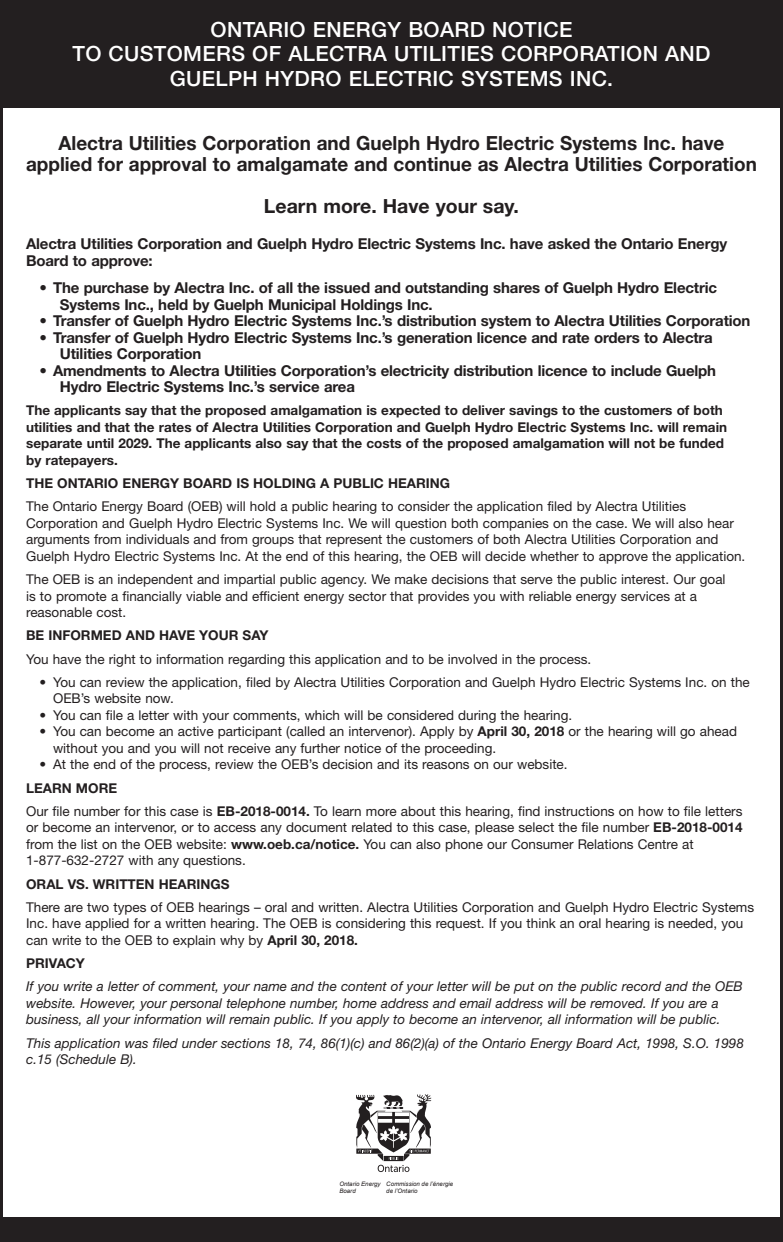
<style>
.page{position:relative;width:783px;height:1242px;background:#fff}
.page>*{position:absolute;margin:0;border:0;box-sizing:border-box;transform-origin:0 0}
.t1{font:500 21px/24px "Helvetica Neue LT Std";letter-spacing:.015em;color:#fff;text-align:center}
.t2{font:700 19.5px/21px "Helvetica Neue LT Std";color:#231f20;text-align:center}
.t3{font:700 15px/16.5px "Helvetica Neue LT Std";letter-spacing:-.01em;color:#231f20}
.t4{font:13.5px/16.5px "Helvetica Neue LT Std";color:#231f20}
.t5{font:italic 13.5px/16.5px "Helvetica Neue LT Std";color:#231f20}
.t6{font:700 13.5px/16.5px "Helvetica Neue LT Std";color:#231f20}
.t7{font:italic 6.15px/7.4px "Arial";color:#231f20}
.s1{font-weight:700}
</style>
<div class="page">
<div style="left:3px;top:0;width:779px;height:108px;background:#231f20"></div>
<div style="left:3px;top:1217px;width:777px;height:22px;background:#231f20"></div>
<svg style="left:356px;top:1094px;width:76px;height:79px"></svg>
<h1 class="t1" style="left:72px;top:18px;width:640px">ONTARIO ENERGY BOARD NOTICE<br>TO CUSTOMERS OF ALECTRA UTILITIES CORPORATION AND<br>GUELPH HYDRO ELECTRIC SYSTEMS INC.</h1>
<h2 class="t2" style="left:26px;top:133px;width:732px">Alectra Utilities Corporation and Guelph Hydro Electric Systems Inc. have applied for approval to amalgamate and continue as Alectra Utilities Corporation</h2>
<h2 class="t2" style="left:264px;top:195px;width:257px">Learn more. Have your say.</h2>
<p class="t3" style="left:26px;top:236px;width:703px">Alectra Utilities Corporation and Guelph Hydro Electric Systems Inc. have asked the Ontario Energy<br>Board to approve:</p>
<p class="t3" style="left:60px;top:279px;width:659px;text-indent:-20px">• The purchase by Alectra Inc. of all the issued and outstanding shares of Guelph Hydro Electric<br>Systems Inc., held by Guelph Municipal Holdings Inc.</p>
<p class="t3" style="left:40px;top:312px;width:712px">• Transfer of Guelph Hydro Electric Systems Inc.’s distribution system to Alectra Utilities Corporation</p>
<p class="t3" style="left:60px;top:329px;width:655px;text-indent:-20px">• Transfer of Guelph Hydro Electric Systems Inc.’s generation licence and rate orders to Alectra<br>Utilities Corporation</p>
<p class="t3" style="left:60px;top:362px;width:658px;text-indent:-20px">• Amendments to Alectra Utilities Corporation’s electricity distribution licence to include Guelph<br>Hydro Electric Systems Inc.’s service area</p>
<p class="t6" style="left:26px;top:402px;width:703px">The applicants say that the proposed amalgamation is expected to deliver savings to the customers of both utilities and that the rates of Alectra Utilities Corporation and Guelph Hydro Electric Systems Inc. will remain separate until 2029. The applicants also say that the costs of the proposed amalgamation will not be funded by ratepayers.</p>
<p class="t6" style="left:26px;top:475px;width:426px">THE ONTARIO ENERGY BOARD IS HOLDING A PUBLIC HEARING</p>
<p class="t4" style="left:26px;top:498px;width:721px">The Ontario Energy Board (OEB) will hold a public hearing to consider the application filed by Alectra Utilities Corporation and Guelph Hydro Electric Systems Inc. We will question both companies on the case. We will also hear arguments from individuals and from groups that represent the customers of both Alectra Utilities Corporation and Guelph Hydro Electric Systems Inc. At the end of this hearing, the OEB will decide whether to approve the application.</p>
<p class="t4" style="left:26px;top:571px;width:701px">The OEB is an independent and impartial public agency. We make decisions that serve the public interest. Our goal is to promote a financially viable and efficient energy sector that provides you with reliable energy services at a reasonable cost.</p>
<p class="t6" style="left:26px;top:627px;width:244px">BE INFORMED AND HAVE YOUR SAY</p>
<p class="t4" style="left:26px;top:650px;width:567px">You have the right to information regarding this application and to be involved in the process.</p>
<p class="t4" style="left:53px;top:674px;width:698px;text-indent:-14px">• You can review the application, filed by Alectra Utilities Corporation and Guelph Hydro Electric Systems Inc. on the<br>OEB’s website now.</p>
<p class="t4" style="left:40px;top:707px;width:534px">• You can file a letter with your comments, which will be considered during the hearing.</p>
<p class="t4" style="left:53px;top:723px;width:686px;text-indent:-14px">• You can become an active participant (called an intervenor). Apply by <span class="s1">April 30, 2018</span> or the hearing will go ahead without you and you will not receive any further notice of the proceeding.</p>
<p class="t4" style="left:40px;top:756px;width:530px">• At the end of the process, review the OEB’s decision and its reasons on our website.</p>
<p class="t4" style="left:26px;top:776px;width:718px;line-height:23.2px"><span class="s1">LEARN MORE<br></span>Our file number for this case is <span class="s1">EB-2018-0014.</span> To learn more about this hearing, find instructions on how to file letters</p>
<p class="t4" style="left:26px;top:819px;width:718px">or become an intervenor, or to access any document related to this case, please select the file number <span class="s1">EB-2018-0014 </span>from the list on the OEB website: <span class="s1">www.oeb.ca/notice.</span> You can also phone our Consumer Relations Centre at<br>1-877-632-2727 with any questions.</p>
<p class="t6" style="left:26px;top:875px;width:205px">ORAL VS. WRITTEN HEARINGS</p>
<p class="t4" style="left:26px;top:899px;width:730px">There are two types of OEB hearings – oral and written. Alectra Utilities Corporation and Guelph Hydro Electric Systems<br>Inc. have applied for a written hearing. The OEB is considering this request. If you think an oral hearing is needed, you can write to the OEB to explain why by <span class="s1">April 30, 2018.</span></p>
<p class="t6" style="left:26px;top:955px;width:60px">PRIVACY</p>
<p class="t5" style="left:26px;top:978px;width:718px">If you write a letter of comment, your name and the content of your letter will be put on the public record and the OEB website. However, your personal telephone number, home address and email address will be removed. If you are a business, all your information will remain public. If you apply to become an intervenor, all information will be public.</p>
<p class="t5" style="left:26px;top:1034px;width:719px">This application was filed under sections 18, 74, 86(1)(c) and 86(2)(a) of the Ontario Energy Board Act, 1998, S.O. 1998 c.15 (Schedule B).</p>
<p class="t7" style="left:339px;top:1180px;width:43px">Ontario Energy<br>Board</p>
<p class="t7" style="left:386px;top:1180px;width:68px">Commission de l’énergie de l’Ontario</p>
</div>
